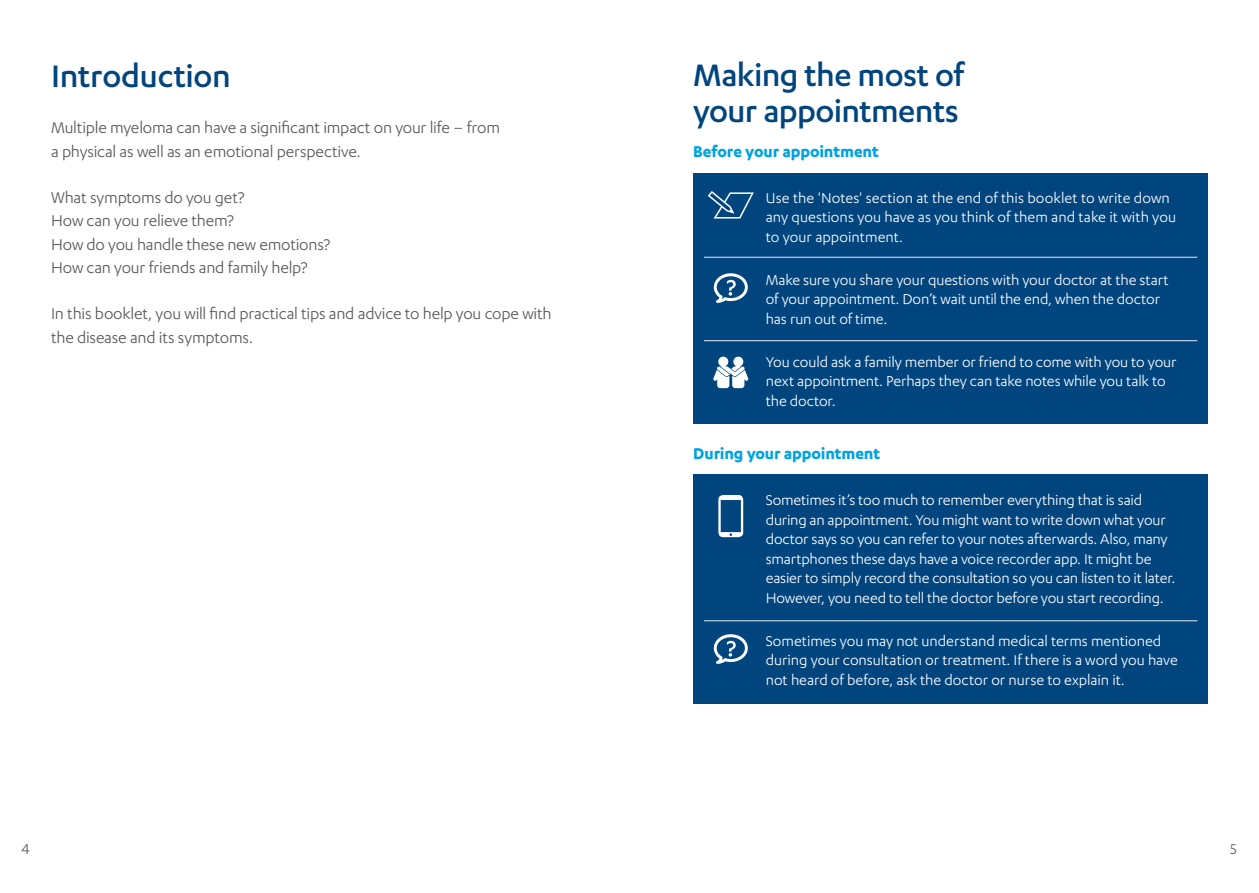
<style>
.page{position:relative;width:1259px;height:893px;background:#fff}
.page>*{position:absolute;margin:0;border:0;box-sizing:border-box;transform-origin:0 0}
.t1{font:500 36px "Karbon";letter-spacing:-.015em;color:#01457f}
.Body_copy_12pt_80__b{font:18px/23.2px "Karbon";letter-spacing:-.01em;color:#57585a}
.Level_1_heading{font:700 18px "Karbon";letter-spacing:-.005em;color:#00a3e1}
.t2{font:16.5px/19.5px "Karbon";letter-spacing:-.005em;color:#fff}
.t3{font:16.5px "Karbon";color:#57585a}
</style>
<div class="page">
<div style="left:693px;top:173px;width:515px;height:251px;background:#01457f"></div>
<div style="left:693px;top:475px;width:515px;height:229px;background:#01457f"></div>
<svg style="left:707px;top:191px;width:47px;height:28px"></svg>
<svg style="left:713px;top:273px;width:35px;height:30px"></svg>
<svg style="left:713px;top:634px;width:35px;height:30px"></svg>
<svg style="left:713px;top:357px;width:35px;height:31px"></svg>
<hr style="left:704px;top:257px;width:493px;height:1px;background:#fff">
<hr style="left:704px;top:620px;width:493px;height:1px;background:#fff">
<hr style="left:704px;top:340px;width:493px;height:1px;background:#fff">
<svg style="left:718px;top:495px;width:25px;height:42px"></svg>
<p class="t1" style="left:51px;top:56px;width:181px">Introduction</p>
<p class="Body_copy_12pt_80__b" style="left:51px;top:116px;width:451px">Multiple myeloma can have a significant impact on your life – from a physical as well as an emotional perspective.</p>
<p class="Body_copy_12pt_80__b" style="left:51px;top:186px;width:195px">What symptoms do you get?</p>
<p class="Body_copy_12pt_80__b" style="left:51px;top:209px;width:184px">How can you relieve them?</p>
<p class="Body_copy_12pt_80__b" style="left:51px;top:232px;width:281px">How do you handle these new emotions?</p>
<p class="Body_copy_12pt_80__b" style="left:51px;top:255px;width:258px">How can your friends and family help?</p>
<p class="Body_copy_12pt_80__b" style="left:51px;top:302px;width:502px">In this booklet, you will find practical tips and advice to help you cope with the disease and its symptoms.</p>
<p class="t1" style="left:693px;top:55px;width:272px">Making the most of</p>
<p class="t1" style="left:693px;top:91px;width:267px">your appointments</p>
<p class="Level_1_heading" style="left:693px;top:141px;width:187px">Before your appointment</p>
<p class="t2" style="left:766px;top:188px;width:412px">Use the 'Notes' section at the end of this booklet to write down any questions you have as you think of them and take it with you to your appointment.</p>
<p class="t2" style="left:766px;top:269px;width:404px">Make sure you share your questions with your doctor at the start of your appointment. Don’t wait until the end, when the doctor has run out of time.</p>
<p class="t2" style="left:766px;top:351px;width:412px">You could ask a family member or friend to come with you to your next appointment. Perhaps they can take notes while you talk to the doctor.</p>
<p class="Level_1_heading" style="left:693px;top:443px;width:188px">During your appointment</p>
<p class="t2" style="left:766px;top:490px;width:411px">Sometimes it’s too much to remember everything that is said during an appointment. You might want to write down what your doctor says so you can refer to your notes afterwards. Also, many smartphones these days have a voice recorder app. It might be easier to simply record the consultation so you can listen to it later.<br>However, you need to tell the doctor before you start recording.</p>
<p class="t2" style="left:766px;top:631px;width:413px">Sometimes you may not understand medical terms mentioned during your consultation or treatment. If there is a word you have not heard of before, ask the doctor or nurse to explain it.</p>
<p class="t3" style="left:21px;top:840px;width:10px">4</p>
<p class="t3" style="left:1230px;top:840px;width:8px">5</p>
</div>
